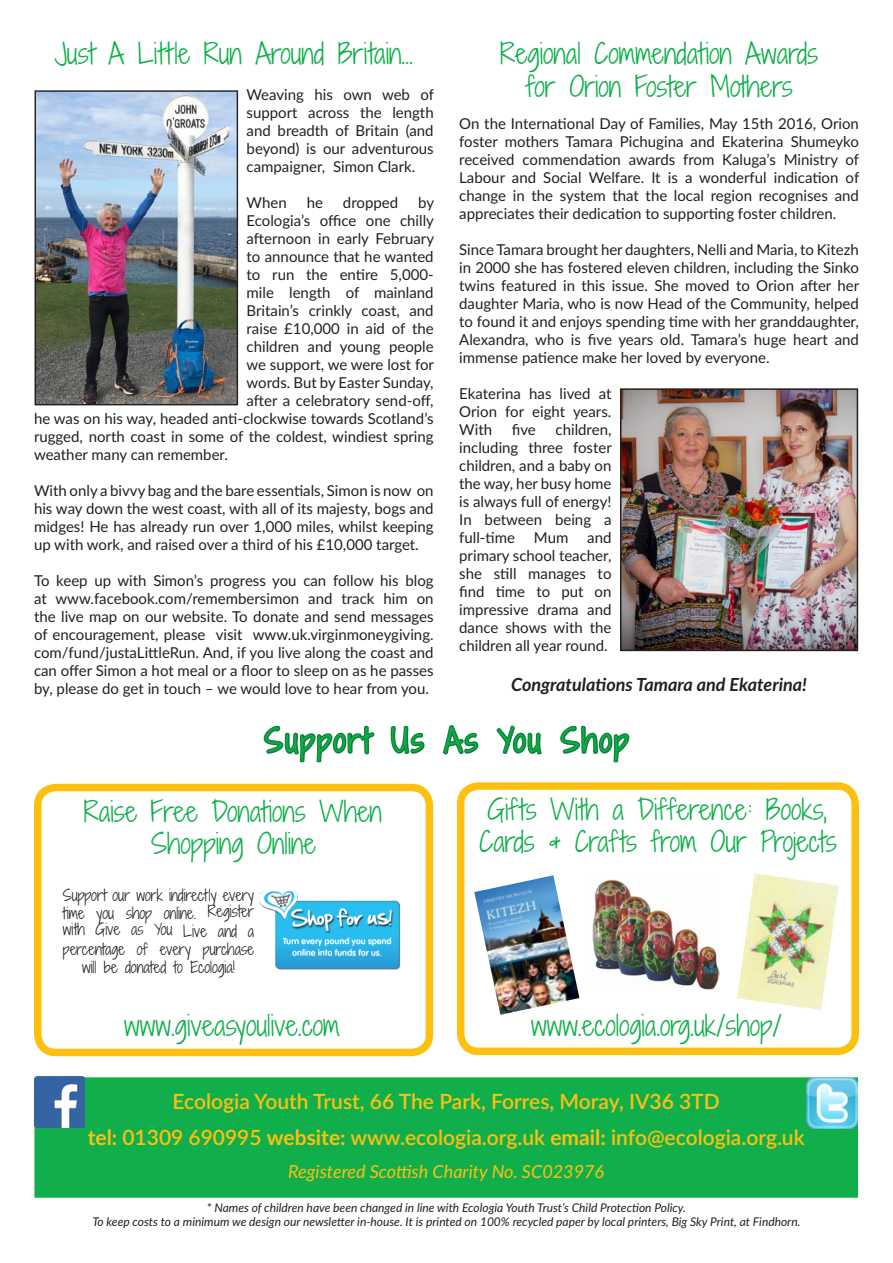
<style>
.page{position:relative;width:893px;height:1263px;background:#fff}
.page>*{position:absolute;margin:0;border:0;box-sizing:border-box;transform-origin:0 0}
.t1{font:300 30px "Shadows Into";letter-spacing:.1em;color:#11af4b}
.t2{font:300 27px/32.4px "Shadows Into";color:#11af4b;text-align:center}
.EYT_Body_Text{font:600 21px "Lato";color:#fdc011}
.EYT_Captions_and_nam{font:italic 18px "Lato";color:#fdc011}
.t3{font:italic 700 18px "Lato";color:#231f20}
.t4{font:15px/18px "Lato";color:#231f20;text-align:justify}
.t5{font:300 15px/18px "Shadows Into";color:#231f20}
.t6{font:italic 12px "Lato";color:#231f20}
.s1{font-weight:700}
</style>
<div class="page">
<div style="left:34px;top:1076px;width:825px;height:122px;background:#11af4b"></div>
<div style="left:33px;top:1076px;width:826px;height:123px;border:2px solid #fef9ec"></div>
<div style="left:457px;top:782px;width:402px;height:273px;border:8px solid #fdc011;border-radius:18px"></div>
<div style="left:34px;top:784px;width:399px;height:272px;border:8px solid #fdc011;border-radius:18px"></div>
<svg style="left:263px;top:725px;width:112px;height:36px"></svg>
<svg style="left:390px;top:725px;width:35px;height:29px"></svg>
<svg style="left:442px;top:725px;width:37px;height:30px"></svg>
<svg style="left:496px;top:725px;width:46px;height:30px"></svg>
<svg style="left:560px;top:651px;width:71px;height:110px"></svg>
<div style="left:35px;top:717px;width:824px;height:47px;border:2px solid #fff;border-radius:2px"></div>
<img style="left:37px;top:92px;width:199px;height:311px">
<div style="left:35px;top:90px;width:203px;height:315px;border:1px solid #231f20"></div>
<img style="left:737px;top:873px;width:102px;height:137px">
<img style="left:592px;top:880px;width:127px;height:109px">
<img style="left:474px;top:875px;width:105px;height:140px">
<img style="left:623px;top:391px;width:232px;height:257px">
<div style="left:620px;top:388px;width:238px;height:263px;border:2px solid #231f20"></div>
<img style="left:34px;top:1077px;width:51px;height:51px">
<img style="left:806px;top:1077px;width:51px;height:51px">
<img style="left:259px;top:891px;width:142px;height:79px">
<p class="t2" style="left:55px;top:37px;width:360px">Just A Little Run Around Britain…</p>
<p class="t4" style="left:247px;top:85px;width:189px">Weaving his own web of support across the length and breadth of Britain (and beyond) is our adventurous campaigner, Simon Clark.</p>
<p class="t4" style="left:247px;top:193px;width:42px">When</p>
<p class="t4" style="left:307px;top:193px;width:18px">he</p>
<p class="t4" style="left:343px;top:193px;width:57px">dropped</p>
<p class="t4" style="left:418px;top:193px;width:17px">by</p>
<p class="t4" style="left:247px;top:211px;width:189px">Ecologia’s office one chilly</p>
<p class="t4" style="left:247px;top:229px;width:189px">afternoon in early February</p>
<p class="t4" style="left:247px;top:247px;width:189px">to announce that he wanted</p>
<p class="t4" style="left:247px;top:265px;width:189px">to run the entire 5,000-</p>
<p class="t4" style="left:247px;top:283px;width:189px">mile length of mainland</p>
<p class="t4" style="left:247px;top:301px;width:189px">Britain’s crinkly coast, and</p>
<p class="t4" style="left:247px;top:319px;width:189px">raise £10,000 in aid of the</p>
<p class="t4" style="left:247px;top:337px;width:189px">children and young people</p>
<p class="t4" style="left:247px;top:355px;width:189px">we support, we were lost for</p>
<p class="t4" style="left:247px;top:373px;width:189px">words. But by Easter Sunday,</p>
<p class="t4" style="left:247px;top:391px;width:189px">after a celebratory send-off,</p>
<p class="t4" style="left:34px;top:409px;width:401px">he was on his way, headed anti-clockwise towards Scotland’s</p>
<p class="t4" style="left:34px;top:427px;width:401px">rugged, north coast in some of the coldest, windiest spring</p>
<p class="t4" style="left:34px;top:445px;width:195px">weather many can remember.</p>
<p class="t4" style="left:34px;top:481px;width:401px">With only a bivvy bag and the bare essentials, Simon is now on his way down the west coast, with all of its majesty, bogs and midges! He has already run over 1,000 miles, whilst keeping up with work, and raised over a third of his £10,000 target.</p>
<p class="t4" style="left:34px;top:571px;width:401px">To keep up with Simon’s progress you can follow his blog at www.facebook.com/remembersimon and track him on the live map on our website. To donate and send messages of encouragement, please visit www.uk.virginmoneygiving. com/fund/justaLittleRun. And, if you live along the coast and can offer Simon a hot meal or a floor to sleep on as he passes by, please do get in touch – we would love to hear from you.</p>
<p class="t2" style="left:500px;top:37px;width:320px">Regional Commendation Awards</p>
<p class="t2" style="left:526px;top:70px;width:268px">for Orion Foster Mothers</p>
<p class="t4" style="left:459px;top:114px;width:401px">On the International Day of Families, May 15th 2016, Orion foster mothers Tamara Pichugina and Ekaterina Shumeyko received commendation awards from Kaluga’s Ministry of Labour and Social Welfare. It is a wonderful indication of change in the system that the local region recognises and appreciates their dedication to supporting foster children.</p>
<p class="t4" style="left:459px;top:240px;width:401px">Since Tamara brought her daughters, Nelli and Maria, to Kitezh in 2000 she has fostered eleven children, including the Sinko twins featured in this issue. She moved to Orion after her daughter Maria, who is now Head of the Community, helped to found it and enjoys spending time with her granddaughter, Alexandra, who is five years old. Tamara’s huge heart and immense patience make her loved by everyone.</p>
<p class="t4" style="left:459px;top:384px;width:154px">Ekaterina has lived at Orion for eight years.<br>With</p>
<p class="t4" style="left:459px;top:420px;width:154px;text-indent:96px">children, including three foster children, and a baby on the way, her busy home is always full of energy!<br>In between being a full-time</p>
<p class="t4" style="left:512px;top:420px;width:26px">five</p>
<p class="t4" style="left:459px;top:528px;width:154px;text-indent:128px">and primary school teacher, she still manages to find time to put on impressive drama and dance shows with the children all year round.</p>
<p class="t3" style="left:511px;top:671px;width:297px">Congratulations Tamara and Ekaterina!</p>
<p class="t4" style="left:534px;top:528px;width:36px">Mum</p>
<p class="t1" style="left:265px;top:719px;width:365px">Support Us As You Shop</p>
<p class="t2" style="left:84px;top:795px;width:300px">Raise Free Donations When<br>Shopping Online</p>
<p class="t5" style="left:63px;top:886px;width:193px">Support our work indirectly every time you shop online. Register</p>
<p class="t5" style="left:63px;top:919px;width:193px;line-height:19.5px">with Give as You Live and a percentage of every purchase</p>
<p class="t5" style="left:82px;top:958px;width:154px">will be donated to Ecologia!</p>
<p class="t2" style="left:124px;top:1009px;width:217px">www.giveasyoulive.com</p>
<p class="t2" style="left:479px;top:793px;width:359px">Gifts With a Difference: Books,<br>Cards &amp; Crafts from Our Projects</p>
<p class="t2" style="left:531px;top:1009px;width:252px">www.ecologia.org.uk/shop/</p>
<p class="EYT_Body_Text" style="left:173px;top:1086px;width:549px">Ecologia Youth Trust, 66 The Park, Forres, Moray, IV36 3TD</p>
<p class="EYT_Body_Text" style="left:88px;top:1122px;width:718px"><span class="s1">tel:</span> 01309 690995 <span class="s1">website:</span> www.ecologia.org.uk <span class="s1">email:</span> info@ecologia.org.uk</p>
<p class="EYT_Captions_and_nam" style="left:288px;top:1159px;width:317px">Registered Scottish Charity No. SC023976</p>
<p class="t6" style="left:207px;top:1199px;width:481px">* Names of children have been changed in line with Ecologia Youth Trust’s Child Protection Policy.</p>
<p class="t6" style="left:92px;top:1213px;width:710px">To keep costs to a minimum we design our newsletter in-house. It is printed on 100% recycled paper by local printers, Big Sky Print, at Findhorn.</p>
</div>
